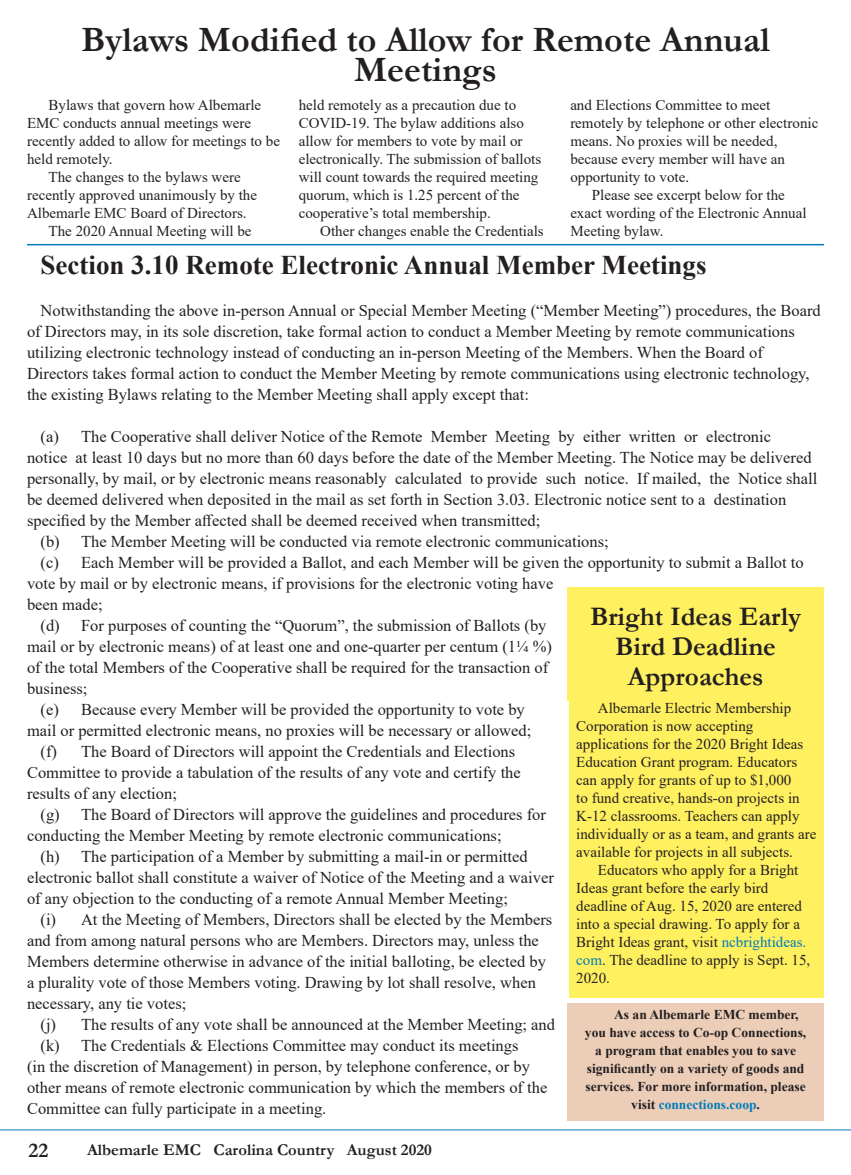
<style>
.page{position:relative;width:851px;height:1175px;background:#fff}
.page>*{position:absolute;margin:0;border:0;box-sizing:border-box;transform-origin:0 0}
.Headline{font:700 36px/30px "Garamond";color:#231f20;text-align:center}
.newsletter_paragraph{font:700 27px "Times New Roman";color:#231f20}
.Headline-2{font:700 27px/30px "Garamond";color:#231f20;text-align:center}
.cutlines{font:700 21px "Garamond";color:#231f20}
.newsletter_paragraph-2{font:16.5px/21px "Times New Roman";color:#231f20}
.t1{font:700 16.5px "Garamond";color:#231f20}
.paragraph{font:15px/18px "Times New Roman";color:#231f20}
.paragraph-2{font:700 13.5px "Times New Roman";color:#231f20}
.paragraph-3{font:700 13.5px "Times New Roman";color:#007cba}
.s1{color:#007cba}
.s2{color:#231f20}
</style>
<div class="page">
<hr style="left:0;top:1129px;width:850px;height:1px;background:#007cba">
<hr style="left:27px;top:244px;width:797px;height:1px;background:#007cba">
<div style="left:569px;top:695px;width:255px;height:302px;background:#fff060"></div>
<div style="left:567px;top:1003px;width:257px;height:117px;background:#ebcdb8"></div>
<div style="left:567px;top:587px;width:257px;height:114px;background:#fff060"></div>
<p class="Headline" style="left:81px;top:25px;width:690px">Bylaws Modified to Allow for Remote Annual<br>Meetings</p>
<p class="paragraph" style="left:27px;top:96px;width:254px;text-indent:22px">Bylaws that govern how Albemarle<br>EMC conducts annual meetings were recently added to allow for meetings to be held remotely.</p>
<p class="paragraph" style="left:27px;top:168px;width:231px;text-indent:22px">The changes to the bylaws were recently approved unanimously by the<br>Albemarle EMC Board of Directors.</p>
<p class="paragraph" style="left:49px;top:222px;width:204px">The 2020 Annual Meeting will be</p>
<p class="paragraph" style="left:298px;top:96px;width:244px">held remotely as a precaution due to COVID-19. The bylaw additions also allow for members to vote by mail or electronically. The submission of ballots will count towards the required meeting quorum, which is 1.25 percent of the cooperative’s total membership.</p>
<p class="paragraph" style="left:320px;top:222px;width:225px">Other changes enable the Credentials</p>
<p class="paragraph" style="left:570px;top:96px;width:249px">and Elections Committee to meet remotely by telephone or other electronic means. No proxies will be needed, because every member will have an opportunity to vote.</p>
<p class="paragraph" style="left:570px;top:186px;width:238px;text-indent:22px">Please see excerpt below for the exact wording of the Electronic Annual<br>Meeting bylaw.</p>
<p class="newsletter_paragraph" style="left:40px;top:245px;width:667px">Section 3.10 Remote Electronic Annual Member Meetings</p>
<p class="newsletter_paragraph-2" style="left:27px;top:299px;width:795px;text-indent:14px">Notwithstanding the above in-person Annual or Special Member Meeting (“Member Meeting”) procedures, the Board of Directors may, in its sole discretion, take formal action to conduct a Member Meeting by remote communications utilizing electronic technology instead of conducting an in-person Meeting of the Members. When the Board of Directors takes formal action to conduct the Member Meeting by remote communications using electronic technology, the existing Bylaws relating to the Member Meeting shall apply except that:</p>
<p class="newsletter_paragraph-2" style="left:27px;top:425px;width:791px;text-indent:14px">(a) The Cooperative shall deliver Notice of the Remote Member Meeting by either written or electronic<br>notice at least 10 days but no more than 60 days before the date of the Member Meeting. The Notice may be delivered personally, by mail, or by electronic means reasonably calculated to provide such notice. If mailed, the Notice shall be deemed delivered when deposited in the mail as set forth in Section 3.03. Electronic notice sent to a destination specified by the Member affected shall be deemed received when transmitted;</p>
<p class="newsletter_paragraph-2" style="left:40px;top:530px;width:569px">(b) The Member Meeting will be conducted via remote electronic communications;</p>
<p class="newsletter_paragraph-2" style="left:27px;top:551px;width:778px;text-indent:14px">(c) Each Member will be provided a Ballot, and each Member will be given the opportunity to submit a Ballot to vote by mail or by electronic means, if provisions for the electronic voting have<br>been made;</p>
<p class="newsletter_paragraph-2" style="left:27px;top:614px;width:526px;text-indent:14px">(d) For purposes of counting the “Quorum”, the submission of Ballots (by mail or by electronic means) of at least one and one-quarter per centum (1¼ %) of the total Members of the Cooperative shall be required for the transaction of business;</p>
<p class="newsletter_paragraph-2" style="left:27px;top:698px;width:506px;text-align:center">(e) Because every Member will be provided the opportunity to vote by mail or permitted electronic means, no proxies will be necessary or allowed;</p>
<p class="newsletter_paragraph-2" style="left:27px;top:740px;width:495px;text-indent:14px">(f) The Board of Directors will appoint the Credentials and Elections<br>Committee to provide a tabulation of the results of any vote and certify the results of any election;</p>
<p class="newsletter_paragraph-2" style="left:27px;top:803px;width:520px;text-indent:14px">(g) The Board of Directors will approve the guidelines and procedures for conducting the Member Meeting by remote electronic communications;</p>
<p class="newsletter_paragraph-2" style="left:27px;top:845px;width:528px;text-indent:14px">(h) The participation of a Member by submitting a mail-in or permitted electronic ballot shall constitute a waiver of Notice of the Meeting and a waiver of any objection to the conducting of a remote Annual Member Meeting;</p>
<p class="newsletter_paragraph-2" style="left:27px;top:908px;width:527px;text-indent:14px">(i) At the Meeting of Members, Directors shall be elected by the Members and from among natural persons who are Members. Directors may, unless the Members determine otherwise in advance of the initial balloting, be elected by a plurality vote of those Members voting. Drawing by lot shall resolve, when necessary, any tie votes;</p>
<p class="newsletter_paragraph-2" style="left:40px;top:1013px;width:516px">(j) The results of any vote shall be announced at the Member Meeting; and</p>
<p class="newsletter_paragraph-2" style="left:27px;top:1034px;width:522px;text-indent:14px">(k) The Credentials &amp; Elections Committee may conduct its meetings<br>(in the discretion of Management) in person, by telephone conference, or by other means of remote electronic communication by which the members of the Committee can fully participate in a meeting.</p>
<p class="Headline-2" style="left:590px;top:602px;width:213px">Bright Ideas Early<br>Bird Deadline<br>Approaches</p>
<p class="paragraph" style="left:576px;top:698px;width:241px;text-indent:22px">Albemarle Electric Membership Corporation is now accepting applications for the 2020 Bright Ideas Education Grant program. Educators can apply for grants of up to $1,000<br>to fund creative, hands-on projects in K-12 classrooms. Teachers can apply individually or as a team, and grants are available for projects in all subjects.</p>
<p class="paragraph" style="left:576px;top:860px;width:235px;text-indent:22px">Educators who apply for a Bright<br>Ideas grant before the early bird deadline of Aug. 15, 2020 are entered into a special drawing. To apply for a<br>Bright Ideas grant, visit <span class="s1">ncbrightideas. com</span>. The deadline to apply is Sept. 15,<br>2020.</p>
<p class="paragraph-2" style="left:614px;top:1005px;width:186px">As an Albemarle EMC member,</p>
<p class="paragraph-2" style="left:585px;top:1023px;width:223px">you have access to Co-op Connections,</p>
<p class="paragraph-2" style="left:595px;top:1041px;width:202px">a program that enables you to save</p>
<p class="paragraph-2" style="left:586px;top:1059px;width:219px">significantly on a variety of goods and</p>
<p class="paragraph-2" style="left:585px;top:1077px;width:221px">services. For more information, please</p>
<p class="paragraph-3" style="left:631px;top:1095px;width:130px"><span class="s2">visit</span> connections.coop<span class="s2">.</span></p>
<p class="cutlines" style="left:28px;top:1136px;width:21px">22</p>
<p class="t1" style="left:87px;top:1138px;width:346px">Albemarle EMC Carolina Country August 2020</p>
</div>
